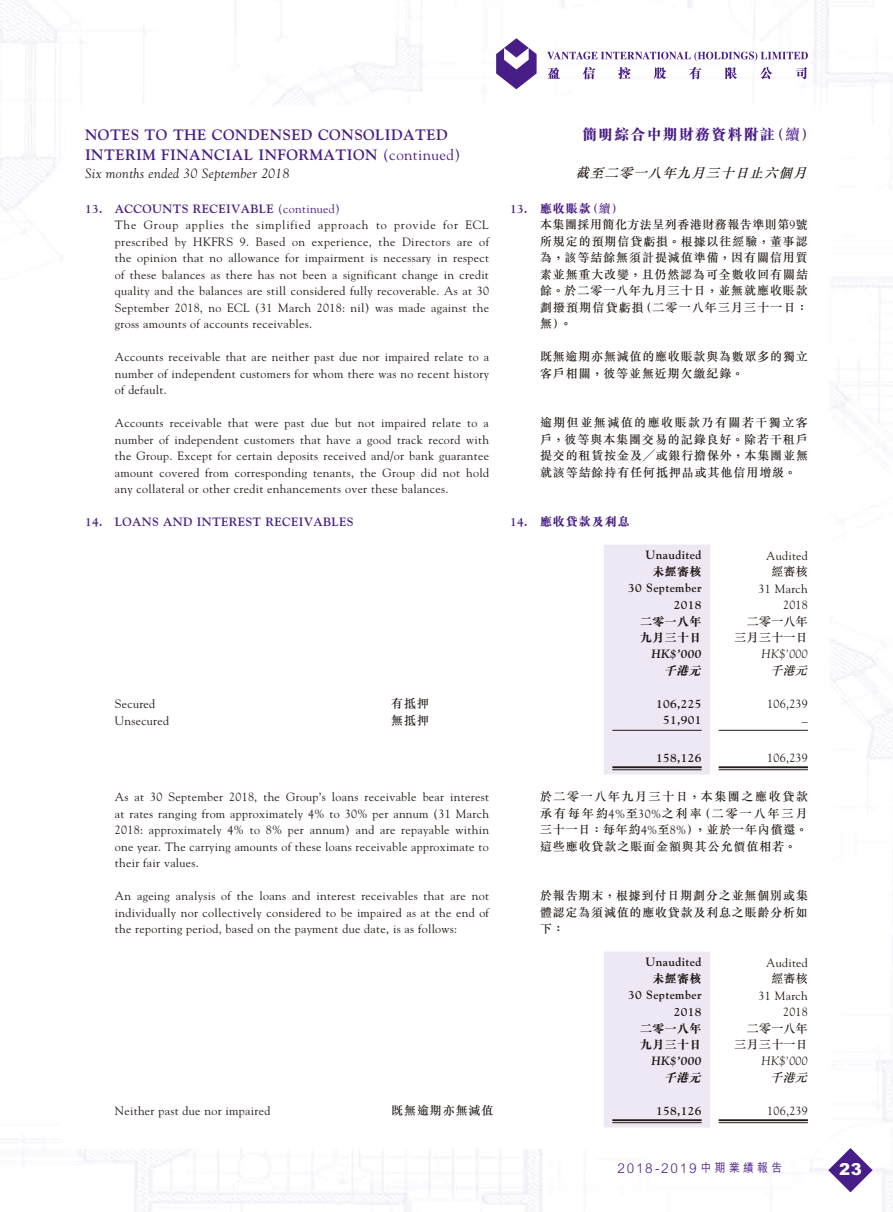
<style>
.page{position:relative;width:893px;height:1212px;background:#fff}
.page>*{position:absolute;margin:0;border:0;box-sizing:border-box;transform-origin:0 0}
.t1{font:900 16.5px "Arial MT Std";color:#fff}
.t2{font:700 15px/19.5px "Goudy Std";letter-spacing:.03em;color:#491d87}
.t3{font:800 15px "M Sung HK";letter-spacing:.08em;color:#491d87}
.t4{font:italic 13.5px "Goudy Std";letter-spacing:.025em;color:#231916}
.t5{font:italic 500 13.5px "M Sung HK";color:#231916}
.t6{font:300 13.5px "Arial MT Std";letter-spacing:.13em;color:#491d87}
.t7{font:12px/16.5px "Goudy Std";letter-spacing:.025em;color:#231916;text-align:justify}
.t8{font:500 12px/16.5px "M Sung HK";letter-spacing:.07em;color:#231916;text-align:justify}
.t9{font:700 12px/16.5px "Goudy Std";letter-spacing:.03em;color:#231916;text-align:right}
.t10{font:700 12px "Goudy Std";letter-spacing:.03em;color:#491d87}
.t11{font:800 12px/16.5px "M Sung HK";letter-spacing:.03em;color:#231916}
.t12{font:500 12px/16.5px "M Sung HK";letter-spacing:.025em;color:#231916;text-align:right}
.t13{font:italic 700 12px "Goudy Std";letter-spacing:.03em;color:#231916}
.t14{font:italic 12px "Goudy Std";letter-spacing:.025em;color:#231916}
.t15{font:800 12px "M Sung HK";letter-spacing:.08em;color:#491d87}
.t16{font:italic 800 12px "M Sung HK";color:#231916}
.t17{font:italic 500 12px "M Sung HK";color:#231916}
.s1{font-weight:400}
.s2{font-weight:700;color:#491d87}
.s3{color:#491d87}
.s4{font-weight:500}
.s5{font-family:"Goudy Std";font-weight:700;color:#491d87}
.s6{font-weight:800;color:#491d87}
.s7{font-family:"Goudy Std";font-weight:400}
.s8{font-family:"Goudy Std";font-weight:700}
.s9{font-family:"M Hei HK";font-weight:500;font-size:12px}
</style>
<div class="page">
<img style="left:0;top:0;width:893px;height:1212px">
<svg style="left:828px;top:1148px;width:45px;height:44px"></svg>
<svg style="left:496px;top:38px;width:41px;height:51px"></svg>
<svg style="left:547px;top:67px;width:260px;height:13px"></svg>
<svg style="left:547px;top:52px;width:261px;height:9px"></svg>
<div style="left:604px;top:545px;width:106px;height:229px;background:#ede8f4"></div>
<hr style="left:612px;top:730px;width:90px;height:1px;background:#231916">
<hr style="left:719px;top:730px;width:89px;height:1px;background:#231916">
<hr style="left:612px;top:766px;width:90px;height:2px;background:#231916">
<hr style="left:612px;top:769px;width:90px;height:1px;background:#231916">
<hr style="left:719px;top:766px;width:89px;height:2px;background:#231916">
<hr style="left:719px;top:769px;width:89px;height:1px;background:#231916">
<div style="left:604px;top:951px;width:106px;height:176px;background:#ede8f4"></div>
<hr style="left:612px;top:1119px;width:90px;height:2px;background:#231916">
<hr style="left:612px;top:1122px;width:90px;height:1px;background:#231916">
<hr style="left:719px;top:1119px;width:89px;height:2px;background:#231916">
<hr style="left:719px;top:1122px;width:89px;height:1px;background:#231916">
<p class="t2" style="left:85px;top:125px;width:377px">NOTES TO THE CONDENSED CONSOLIDATED<br>INTERIM FINANCIAL INFORMATION <span class="s1">(continued)</span></p>
<p class="t4" style="left:85px;top:165px;width:206px">Six months ended 30 September 2018</p>
<p class="t7" style="left:115px;top:200px;width:376px;text-align:left;text-indent:-30px"><span class="s2">13. ACCOUNTS RECEIVABLE</span> <span class="s3">(continued)<br></span>The Group applies the simplified approach to provide for ECL prescribed by HKFRS 9. Based on experience, the Directors are of the opinion that no allowance for impairment is necessary in respect of these balances as there has not been a significant change in credit quality and the balances are still considered fully recoverable. As at 30<br>September 2018, no ECL (31 March 2018: nil) was made against the gross amounts of accounts receivables.</p>
<p class="t7" style="left:115px;top:348px;width:376px">Accounts receivable that are neither past due nor impaired relate to a number of independent customers for whom there was no recent history of default.</p>
<p class="t7" style="left:115px;top:414px;width:376px">Accounts receivable that were past due but not impaired relate to a number of independent customers that have a good track record with the Group. Except for certain deposits received and/or bank guarantee amount covered from corresponding tenants, the Group did not hold any collateral or other credit enhancements over these balances.</p>
<p class="t10" style="left:85px;top:515px;width:270px">14. LOANS AND INTEREST RECEIVABLES</p>
<p class="t3" style="left:582px;top:124px;width:235px">簡明綜合中期財務資料附註<span class="s4">（續）</span></p>
<p class="t5" style="left:575px;top:163px;width:238px">截至二零一八年九月三十日止六個月</p>
<p class="t8" style="left:540px;top:200px;width:269px;text-align:left;text-indent:-30px"><span class="s5">13.</span> <span class="s6">應收賬款</span><span class="s3">（續）<br></span>本集團採用簡化方法呈列香港財務報告準則第<span class="s7">9</span>號所規定的預期信貸虧損。根據以往經驗，董事認為，該等結餘無須計提減值準備，因有關信用質素並無重大改變，且仍然認為可全數收回有關結餘。於二零一八年九月三十日，並無就應收賬款劃撥預期信貸虧損（二零一八年三月三十一日：無）。</p>
<p class="t8" style="left:540px;top:348px;width:269px">既無逾期亦無減值的應收賬款與為數眾多的獨立客戶相關，彼等並無近期欠繳紀錄。</p>
<p class="t8" style="left:540px;top:414px;width:269px">逾期但並無減值的應收賬款乃有關若干獨立客戶，彼等與本集團交易的記錄良好。除若干租戶提交的租賃按金及╱或銀行擔保外，本集團並無就該等結餘持有任何抵押品或其他信用增級。</p>
<p class="t15" style="left:510px;top:513px;width:121px"><span class="s8">14.</span> 應收貸款及利息</p>
<p class="t9" style="left:646px;top:547px;width:58px">Unaudited</p>
<p class="t7" style="left:766px;top:547px;width:43px">Audited</p>
<p class="t11" style="left:653px;top:563px;width:51px">未經審核</p>
<p class="t8" style="left:771px;top:563px;width:38px">經審核</p>
<p class="t9" style="left:628px;top:580px;width:75px">30 September<br>2018</p>
<p class="t7" style="left:758px;top:580px;width:51px;text-align:right">31 March<br>2018</p>
<p class="t11" style="left:640px;top:612px;width:63px">二零一八年九月三十日</p>
<p class="t12" style="left:734px;top:613px;width:75px">二零一八年三月三十一日</p>
<p class="t13" style="left:652px;top:646px;width:52px">HK$’000</p>
<p class="t14" style="left:761px;top:647px;width:48px">HK$’000</p>
<p class="t16" style="left:664px;top:662px;width:42px">千港元</p>
<p class="t17" style="left:770px;top:662px;width:42px">千港元</p>
<p class="t7" style="left:115px;top:695px;width:42px">Secured</p>
<p class="t8" style="left:391px;top:695px;width:39px">有抵押</p>
<p class="t9" style="left:656px;top:695px;width:47px">106,225</p>
<p class="t7" style="left:767px;top:695px;width:42px">106,239</p>
<p class="t7" style="left:115px;top:712px;width:56px">Unsecured</p>
<p class="t8" style="left:391px;top:712px;width:39px">無抵押</p>
<p class="t9" style="left:663px;top:712px;width:40px">51,901</p>
<p class="t7" style="left:802px;top:712px;width:7px">–</p>
<p class="t9" style="left:656px;top:749px;width:47px">158,126</p>
<p class="t7" style="left:767px;top:749px;width:42px">106,239</p>
<p class="t7" style="left:115px;top:788px;width:376px">As at 30 September 2018, the Group’s loans receivable bear interest at rates ranging from approximately 4% to 30% per annum (31 March 2018: approximately 4% to 8% per annum) and are repayable within one year. The carrying amounts of these loans receivable approximate to their fair values.</p>
<p class="t7" style="left:115px;top:887px;width:376px">An ageing analysis of the loans and interest receivables that are not individually nor collectively considered to be impaired as at the end of the reporting period, based on the payment due date, is as follows:</p>
<p class="t9" style="left:646px;top:953px;width:58px">Unaudited</p>
<p class="t7" style="left:766px;top:954px;width:43px">Audited</p>
<p class="t11" style="left:653px;top:970px;width:51px">未經審核</p>
<p class="t8" style="left:771px;top:970px;width:38px">經審核</p>
<p class="t9" style="left:628px;top:986px;width:75px">30 September<br>2018</p>
<p class="t7" style="left:758px;top:987px;width:51px;text-align:right">31 March<br>2018</p>
<p class="t11" style="left:640px;top:1019px;width:63px">二零一八年九月三十日</p>
<p class="t12" style="left:734px;top:1019px;width:75px">二零一八年三月三十一日</p>
<p class="t13" style="left:652px;top:1053px;width:52px">HK$’000</p>
<p class="t14" style="left:761px;top:1053px;width:48px">HK$’000</p>
<p class="t16" style="left:664px;top:1069px;width:42px">千港元</p>
<p class="t17" style="left:770px;top:1069px;width:42px">千港元</p>
<p class="t7" style="left:115px;top:1102px;width:157px">Neither past due nor impaired</p>
<p class="t8" style="left:391px;top:1102px;width:104px">既無逾期亦無減值</p>
<p class="t9" style="left:656px;top:1102px;width:47px">158,126</p>
<p class="t7" style="left:767px;top:1102px;width:42px">106,239</p>
<p class="t8" style="left:540px;top:788px;width:269px">於二零一八年九月三十日，本集團之應收貸款承有每年約<span class="s7">4%</span>至<span class="s7">30%</span>之利率（二零一八年三月三十一日：每年約<span class="s7">4%</span>至<span class="s7">8%</span>），並於一年內償還。這些應收貸款之賬面金額與其公允價值相若。</p>
<p class="t8" style="left:540px;top:887px;width:269px">於報告期末，根據到付日期劃分之並無個別或集體認定為須減值的應收貸款及利息之賬齡分析如下：</p>
<p class="t6" style="left:617px;top:1160px;width:166px">2018-2019 <span class="s9">中期業績報告</span></p>
<h1 class="t1" style="left:839px;top:1159px;width:24px">23</h1>
</div>
